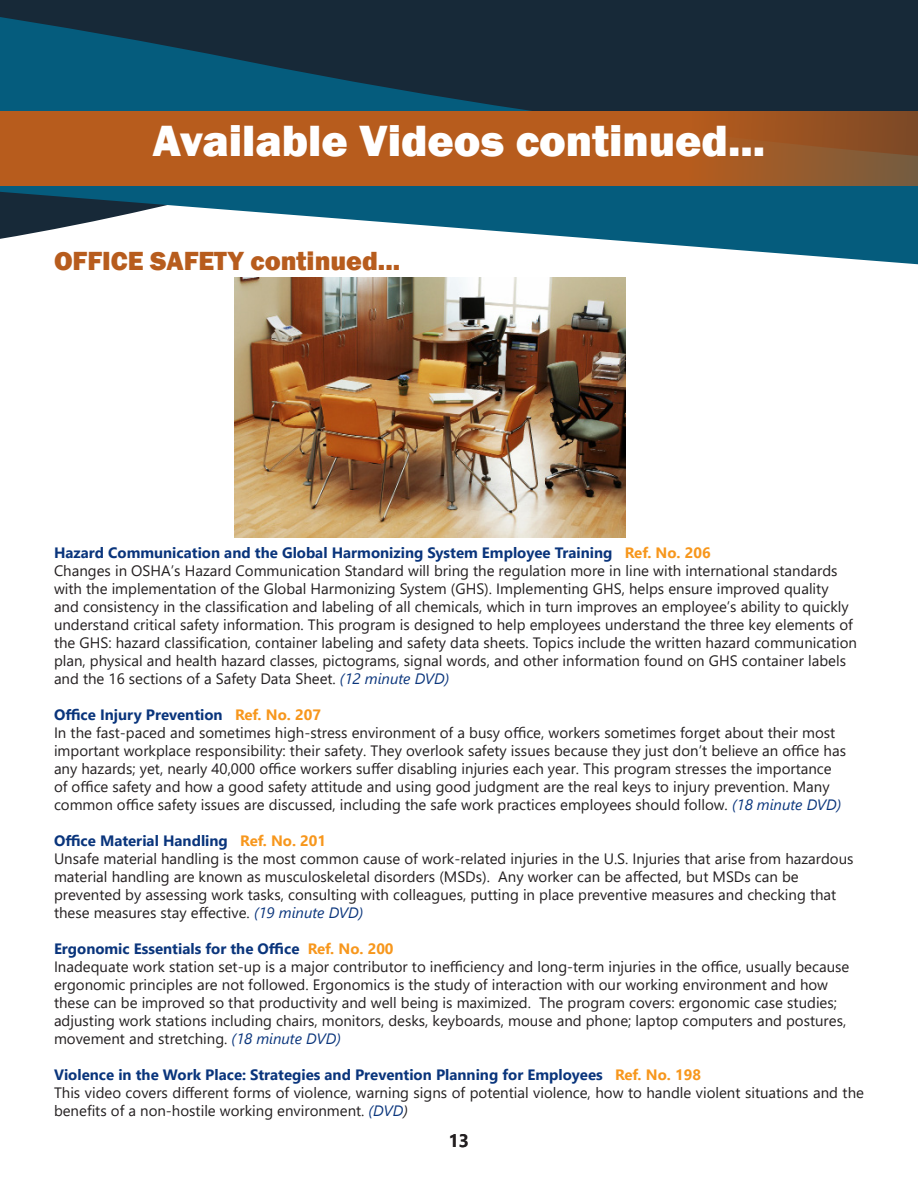
<style>
.page{position:relative;width:918px;height:1188px;background:#fff}
.page>*{position:absolute;margin:0;border:0;box-sizing:border-box;transform-origin:0 0}
.t1{font:800 45px "Franklin Gothic";color:#fff}
.t2{font:700 45px "Verdana";color:#fff}
.t3{font:800 27px "Franklin Gothic";color:#b75c1d}
.t4{font:18px "Segoe UI";color:#231f20}
.t5{font:15px/18px "Segoe UI";color:#231f20}
.t6{font:700 15px "Segoe UI";color:#0a357c}
.s1{color:#f7971d}
.s2{font-style:italic;color:#0a357c}
.s3{font-style:italic}
</style>
<div class="page">
<svg style="left:0;top:0;width:918px;height:320px"></svg>
<svg style="left:0;top:111px;width:918px;height:75px;background:#af5a1f"></svg>
<img style="left:235px;top:278px;width:391px;height:259px">
<h1 class="t2" style="left:72px;top:110px;width:776px">CCAP’s Risk Management Staff</h1>
<p class="t1" style="left:153px;top:111px;width:614px">Available Videos continued...</p>
<p class="t3" style="left:54px;top:243px;width:348px">OFFICE SAFETY continued...</p>
<p class="t6" style="left:54px;top:541px;width:658px">Hazard Communication and the Global Harmonizing System Employee Training <span class="s1">Ref. No. 206</span></p>
<p class="t5" style="left:54px;top:561px;width:805px">Changes in OSHA’s Hazard Communication Standard will bring the regulation more in line with international standards with the implementation of the Global Harmonizing System (GHS). Implementing GHS, helps ensure improved quality and consistency in the classification and labeling of all chemicals, which in turn improves an employee’s ability to quickly understand critical safety information. This program is designed to help employees understand the three key elements of the GHS: hazard classification, container labeling and safety data sheets. Topics include the written hazard communication plan, physical and health hazard classes, pictograms, signal words, and other information found on GHS container labels and the 16 sections of a Safety Data Sheet. <span class="s2">(12 minute DVD)</span></p>
<p class="t6" style="left:54px;top:703px;width:268px">Office Injury Prevention <span class="s1">Ref. No. 207</span></p>
<p class="t5" style="left:54px;top:723px;width:794px">In the fast-paced and sometimes high-stress environment of a busy office, workers sometimes forget about their most important workplace responsibility: their safety. They overlook safety issues because they just don’t believe an office has any hazards; yet, nearly 40,000 office workers suffer disabling injuries each year. This program stresses the importance of office safety and how a good safety attitude and using good judgment are the real keys to injury prevention. Many common office safety issues are discussed, including the safe work practices employees should follow. <span class="s2">(18 minute DVD)</span></p>
<p class="t6" style="left:54px;top:829px;width:274px">Office Material Handling <span class="s1">Ref. No. 201</span></p>
<p class="t5" style="left:54px;top:849px;width:801px">Unsafe material handling is the most common cause of work-related injuries in the U.S. Injuries that arise from hazardous material handling are known as musculoskeletal disorders (MSDs). Any worker can be affected, but MSDs can be prevented by assessing work tasks, consulting with colleagues, putting in place preventive measures and checking that these measures stay effective. <span class="s2">(19 minute DVD)</span></p>
<p class="t6" style="left:54px;top:937px;width:341px">Ergonomic Essentials for the Office <span class="s1">Ref. No. 200</span></p>
<p class="t5" style="left:54px;top:957px;width:797px">Inadequate work station set-up is a major contributor to inefficiency and long-term injuries in the office, usually because ergonomic principles are not followed. Ergonomics is the study of interaction with our working environment and how these can be improved so that productivity and well being is maximized. The program covers: ergonomic case studies; adjusting work stations including chairs, monitors, desks, keyboards, mouse and phone; laptop computers and postures, movement and stretching. <span class="s2">(18 minute DVD)</span></p>
<p class="t6" style="left:54px;top:1063px;width:648px">Violence in the Work Place: Strategies and Prevention Planning for Employees <span class="s1">Ref. No. 198</span></p>
<p class="t5" style="left:54px;top:1083px;width:812px">This video covers different forms of violence, warning signs of potential violence, how to handle violent situations and the benefits of a non-hostile working environment. <span class="s2">(DVD</span><span class="s3">)</span></p>
<p class="t4" style="left:449px;top:1126px;width:21px">13</p>
</div>
